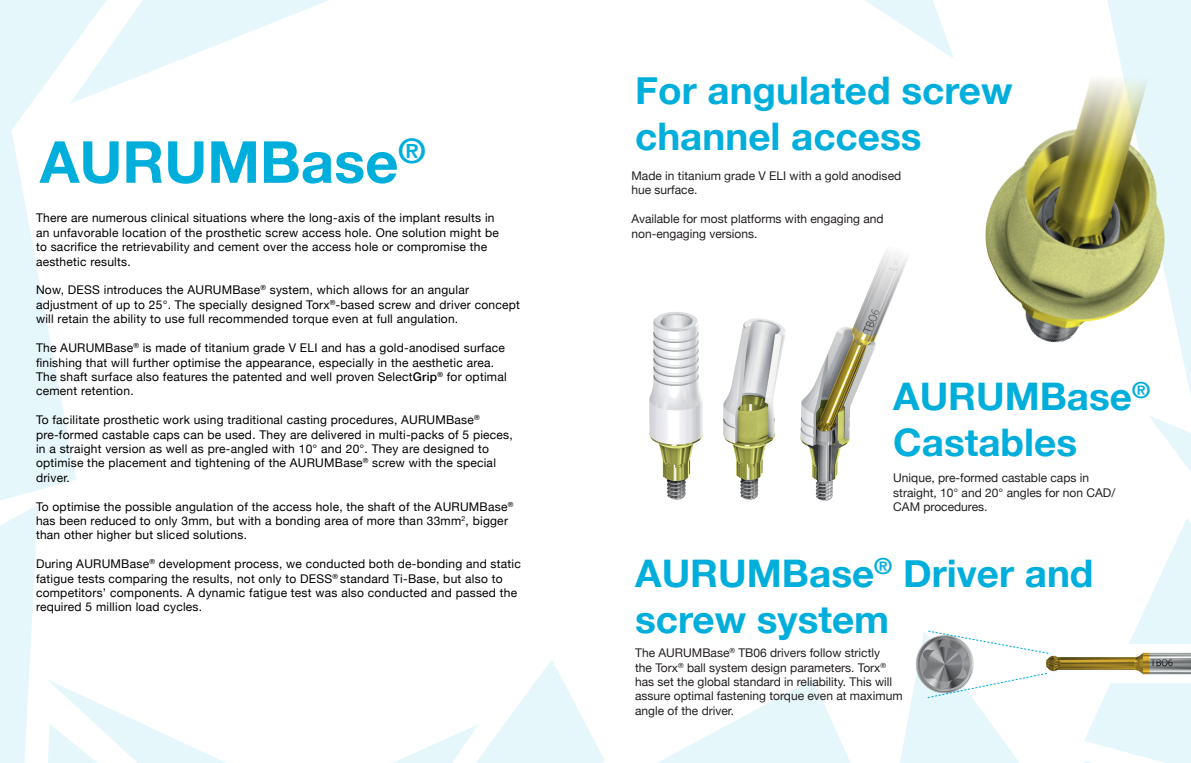
<style>
.page{position:relative;width:1191px;height:763px;background:#fff}
.page>*{position:absolute;margin:0;border:0;box-sizing:border-box;transform-origin:0 0}
.t1{font:700 58px "Helvetica Neue";color:#00aedc}
.t2{font:700 38px/45.6px "Helvetica Neue";color:#00aedc}
.t3{font:12px/14.4px "Helvetica Neue";letter-spacing:.02em;color:#000}
.t4{font:12px/14.4px "Helvetica Neue";color:#231f20}
.s1{font-weight:500}
</style>
<div class="page">
<svg style="left:1107px;top:0;width:84px;height:395px;fill:#e6f7fc"></svg>
<svg style="left:657px;top:679px;width:194px;height:84px"></svg>
<svg style="left:478px;top:660px;width:127px;height:103px"></svg>
<svg style="left:393px;top:725px;width:85px;height:38px"></svg>
<svg style="left:865px;top:0;width:84px;height:47px"></svg>
<svg style="left:286px;top:0;width:43px;height:17px"></svg>
<svg style="left:0;top:0;width:286px;height:500px"></svg>
<svg style="left:0;top:505px;width:226px;height:258px"></svg>
<img style="left:937px;top:45px;width:254px;height:310px">
<svg style="left:900px;top:415px;width:291px;height:348px"></svg>
<img style="left:723px;top:318px;width:63px;height:182px">
<img style="left:649px;top:312px;width:54px;height:187px">
<img style="left:800px;top:251px;width:126px;height:249px">
<p class="t1" style="left:40px;top:117px;width:387px">AURUMBase<sup>®</sup></p>
<p class="t3" style="left:36px;top:212px;width:464px">There are numerous clinical situations where the long-axis of the implant results in an unfavorable location of the prosthetic screw access hole. One solution might be to sacrifice the retrievability and cement over the access hole or compromise the aesthetic results.</p>
<p class="t3" style="left:36px;top:284px;width:485px">Now, DESS introduces the AURUMBase<sup>®</sup> system, which allows for an angular adjustment of up to 25°. The specially designed Torx<sup>®</sup>-based screw and driver concept will retain the ability to use full recommended torque even at full angulation.</p>
<p class="t3" style="left:36px;top:341px;width:472px">The AURUMBase<sup>®</sup> is made of titanium grade V ELI and has a gold-anodised surface finishing that will further optimise the appearance, especially in the aesthetic area.<br>The shaft surface also features the patented and well proven Select<span class="s1">Grip</span><sup>®</sup> for optimal cement retention.</p>
<p class="t3" style="left:36px;top:413px;width:445px">To facilitate prosthetic work using traditional casting procedures, AURUMBase<sup>®</sup></p>
<p class="t3" style="left:36px;top:428px;width:478px">pre-formed castable caps can be used. They are delivered in multi-packs of 5 pieces, in a straight version as well as pre-angled with 10° and 20°. They are designed to optimise the placement and tightening of the AURUMBase<sup>®</sup> screw with the special driver.</p>
<p class="t3" style="left:36px;top:500px;width:479px">To optimise the possible angulation of the access hole, the shaft of the AURUMBase<sup>® </sup>has been reduced to only 3mm, but with a bonding area of more than 33mm<sup>2</sup>, bigger than other higher but sliced solutions.</p>
<p class="t3" style="left:36px;top:557px;width:486px">During AURUMBase<sup>®</sup> development process, we conducted both de-bonding and static fatigue tests comparing the results, not only to DESS<sup>®</sup> standard Ti-Base, but also to competitors’ components. A dynamic fatigue test was also conducted and passed the required 5 million load cycles.</p>
<p class="t2" style="left:635px;top:69px;width:379px">For angulated screw channel access</p>
<p class="t4" style="left:631px;top:169px;width:271px">Made in titanium grade V ELI with a gold anodised hue surface.</p>
<p class="t4" style="left:631px;top:212px;width:254px">Available for most platforms with engaging and non-engaging versions.</p>
<p class="t2" style="left:893px;top:375px;width:258px">AURUMBase<sup>®</sup></p>
<p class="t2" style="left:893px;top:420px;width:185px">Castables</p>
<p class="t4" style="left:893px;top:471px;width:224px">Unique, pre-formed castable caps in straight, 10° and 20° angles for non CAD/<br>CAM procedures.</p>
<p class="t2" style="left:635px;top:551px;width:460px">AURUMBase<sup>®</sup> Driver and screw system</p>
<p class="t4" style="left:635px;top:646px;width:269px">The AURUMBase<sup>®</sup> TB06 drivers follow strictly<br>the Torx<sup>®</sup> ball system design parameters. Torx<sup>® </sup>has set the global standard in reliability. This will assure optimal fastening torque even at maximum angle of the driver.</p>
</div>
